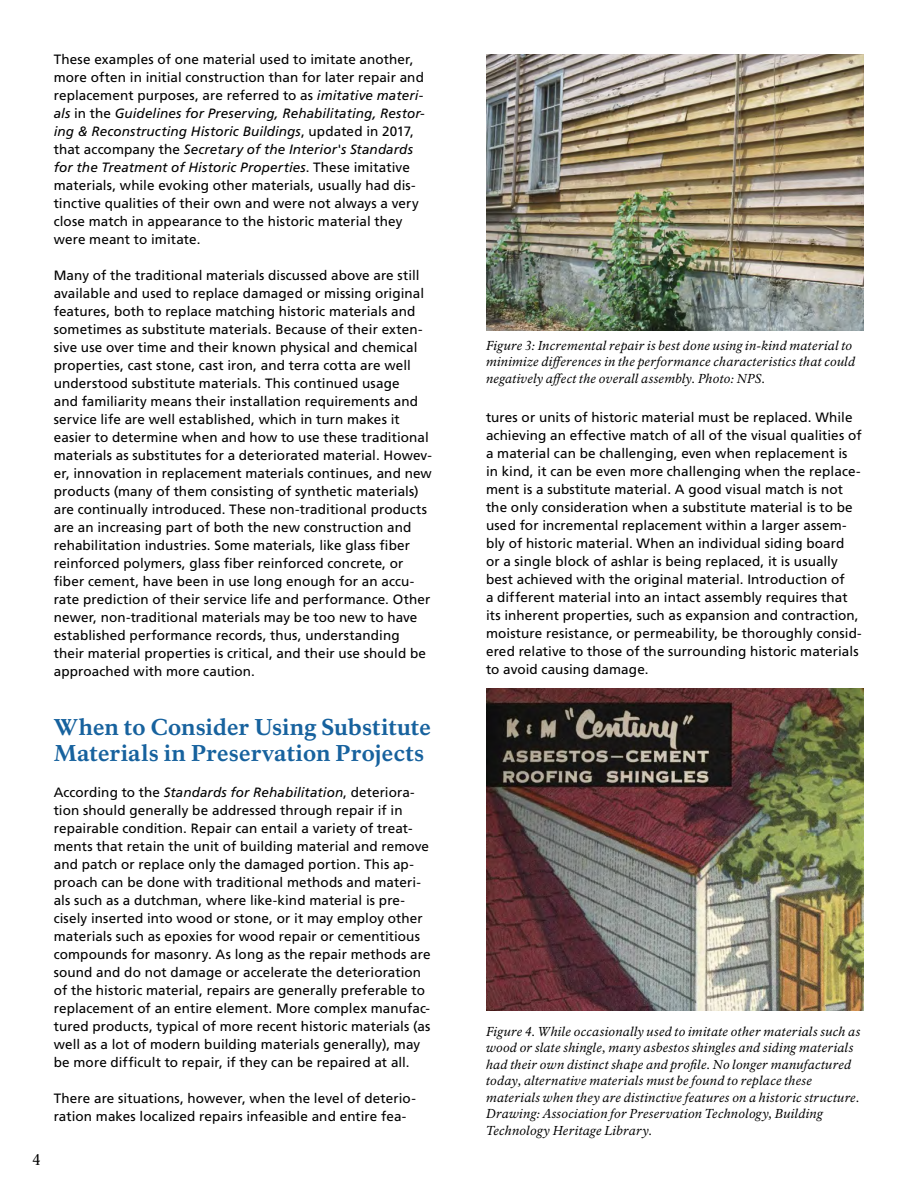
<style>
.page{position:relative;width:918px;height:1188px;background:#fff}
.page>*{position:absolute;margin:0;border:0;box-sizing:border-box;transform-origin:0 0}
._508_Main_body_headi{font:800 22.5px/25.5px "NPS Rawlinson OT";letter-spacing:-.005em;color:#17629e}
.t1{font:15px "NPS Rawlinson OT";color:#000}
._508_Body_text{font:13.5px/18px "Frutiger LT Std";letter-spacing:.005em;color:#000}
._508_Photo_captions{font:italic 12.75px/16.5px "NPS Rawlinson OT";letter-spacing:.02em;color:#000}
.s1{font-style:italic}
</style>
<div class="page">
<img style="left:486px;top:54px;width:378px;height:277px">
<img style="left:486px;top:688px;width:378px;height:323px">
<p class="t1" style="left:33px;top:1151px;width:9px">4</p>
<p class="_508_Body_text" style="left:54px;top:51px;width:372px">These examples of one material used to imitate another, more often in initial construction than for later repair and replacement purposes, are referred to as <span class="s1">imitative materi&shy;als</span> in the <span class="s1">Guidelines for Preserving, Rehabilitating, Restor&shy;ing &amp; Reconstructing Historic Buildings</span>, updated in 2017, that accompany the <span class="s1">Secretary of the Interior's Standards for the Treatment of Historic Properties</span>. These imitative materials, while evoking other materials, usually had dis&shy;tinctive qualities of their own and were not always a very close match in appearance to the historic material they were meant to imitate.</p>
<p class="_508_Body_text" style="left:54px;top:266px;width:380px">Many of the traditional materials discussed above are still available and used to replace damaged or missing original features, both to replace matching historic materials and sometimes as substitute materials. Because of their exten&shy;sive use over time and their known physical and chemical properties, cast stone, cast iron, and terra cotta are well understood substitute materials. This continued usage<br>and familiarity means their installation requirements and service life are well established, which in turn makes it easier to determine when and how to use these traditional materials as substitutes for a deteriorated material. Howev&shy;er, innovation in replacement materials continues, and new products (many of them consisting of synthetic materials) are continually introduced. These non-traditional products are an increasing part of both the new construction and rehabilitation industries. Some materials, like glass fiber reinforced polymers, glass fiber reinforced concrete, or fiber cement, have been in use long enough for an accu&shy;rate prediction of their service life and performance. Other newer, non-traditional materials may be too new to have established performance records, thus, understanding their material properties is critical, and their use should be approached with more caution.</p>
<p class="_508_Main_body_headi" style="left:54px;top:715px;width:379px">When to Consider Using Substitute<br>Materials in Preservation Projects</p>
<p class="_508_Body_text" style="left:54px;top:783px;width:378px">According to the <span class="s1">Standards for Rehabilitation</span>, deteriora&shy;tion should generally be addressed through repair if in repairable condition. Repair can entail a variety of treat&shy;ments that retain the unit of building material and remove and patch or replace only the damaged portion. This ap&shy;proach can be done with traditional methods and materi&shy;als such as a dutchman, where like-kind material is pre&shy;cisely inserted into wood or stone, or it may employ other materials such as epoxies for wood repair or cementitious compounds for masonry. As long as the repair methods are sound and do not damage or accelerate the deterioration of the historic material, repairs are generally preferable to replacement of an entire element. More complex manufac&shy;tured products, typical of more recent historic materials (as well as a lot of modern building materials generally), may be more difficult to repair, if they can be repaired at all.</p>
<p class="_508_Body_text" style="left:54px;top:1089px;width:364px">There are situations, however, when the level of deterio&shy;ration makes localized repairs infeasible and entire fea-</p>
<p class="_508_Photo_captions" style="left:486px;top:337px;width:371px">Figure 3: Incremental repair is best done using in-kind material to minimize differences in the performance characteristics that could negatively affect the overall assembly. Photo: NPS.</p>
<p class="_508_Body_text" style="left:486px;top:409px;width:377px">tures or units of historic material must be replaced. While achieving an effective match of all of the visual qualities of a material can be challenging, even when replacement is in kind, it can be even more challenging when the replace&shy;ment is a substitute material. A good visual match is not the only consideration when a substitute material is to be used for incremental replacement within a larger assem&shy;bly of historic material. When an individual siding board<br>or a single block of ashlar is being replaced, it is usually best achieved with the original material. Introduction of<br>a different material into an intact assembly requires that its inherent properties, such as expansion and contraction, moisture resistance, or permeability, be thoroughly consid&shy;ered relative to those of the surrounding historic materials to avoid causing damage.</p>
<p class="_508_Photo_captions" style="left:486px;top:1023px;width:376px">Figure 4. While occasionally used to imitate other materials such as wood or slate shingle, many asbestos shingles and siding materials had their own distinct shape and profile. No longer manufactured today, alternative materials must be found to replace these materials when they are distinctive features on a historic structure.<br>Drawing: Association for Preservation Technology, Building Technology Heritage Library.</p>
</div>
